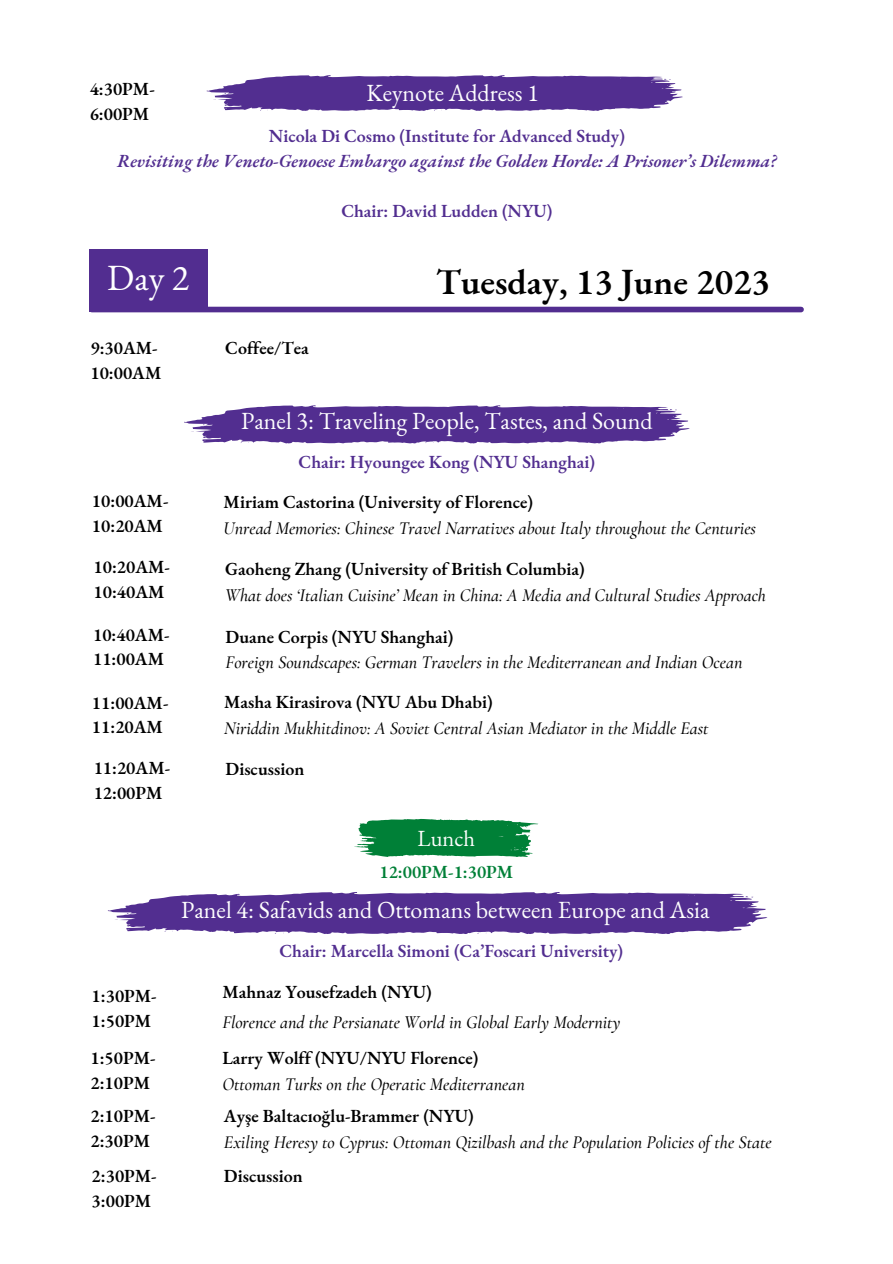
<style>
.page{position:relative;width:893px;height:1264px;background:#fff}
.page>*{position:absolute;margin:0;border:0;box-sizing:border-box;transform-origin:0 0}
.t1{font:600 36px "EB Garamond";color:#000}
.t2{font:36px "EB Garamond";color:#fff}
.t3{font:24px "EB Garamond";color:#fff}
.t4{font:22.5px "EB Garamond";color:#fff}
.t5{font:italic 500 18px "Cormorant Garamond";color:#000}
.t6{font:600 18px/24.8px "EB Garamond";color:#000}
.t7{font:600 18px "EB Garamond";color:#522e90}
.t8{font:italic 600 18px "EB Garamond";color:#522e90}
.t9{font:600 18px "EB Garamond";color:#008037}
</style>
<div class="page">
<svg style="left:206px;top:75px;width:477px;height:36px;background:#6c4da0"></svg>
<div style="left:92px;top:307px;width:709px;height:5px;background:#522d90"></div>
<div style="left:89px;top:250px;width:118px;height:62px;background:#522d90"></div>
<svg style="left:184px;top:405px;width:505px;height:38px;background:#6a4b9f"></svg>
<svg style="left:354px;top:818px;width:184px;height:39px"></svg>
<svg style="left:108px;top:892px;width:659px;height:42px;background:#6a4b9f"></svg>
<p class="t6" style="left:90px;top:76px;width:67px">4:30PM-<br>6:00PM</p>
<p class="t3" style="left:366px;top:76px;width:174px">Keynote Address 1</p>
<p class="t7" style="left:269px;top:124px;width:357px">Nicola Di Cosmo (Institute for Advanced Study)</p>
<p class="t8" style="left:117px;top:149px;width:661px">Revisiting the Veneto-Genoese Embargo against the Golden Horde: A Prisoner’s Dilemma?</p>
<p class="t7" style="left:341px;top:198px;width:212px">Chair: David Ludden (NYU)</p>
<p class="t2" style="left:107px;top:253px;width:83px">Day 2</p>
<p class="t1" style="left:436px;top:258px;width:335px">Tuesday, 13 June 2023</p>
<p class="t6" style="left:90px;top:335px;width:73px">9:30AM-<br>10:00AM</p>
<p class="t6" style="left:225px;top:335px;width:85px">Coffee/Tea</p>
<p class="t3" style="left:241px;top:405px;width:413px">Panel 3: Traveling People, Tastes, and Sound</p>
<p class="t7" style="left:298px;top:450px;width:298px">Chair: Hyoungee Kong (NYU Shanghai)</p>
<p class="t6" style="left:92px;top:488px;width:78px">10:00AM-</p>
<p class="t6" style="left:224px;top:489px;width:311px">Miriam Castorina (University of Florence)</p>
<p class="t6" style="left:92px;top:513px;width:73px">10:20AM</p>
<p class="t6" style="left:94px;top:554px;width:78px">10:20AM-<br>10:40AM</p>
<p class="t5" style="left:224px;top:517px;width:534px">Unread Memories: Chinese Travel Narratives about Italy throughout the Centuries</p>
<p class="t6" style="left:225px;top:556px;width:361px">Gaoheng Zhang (University of British Columbia)</p>
<p class="t5" style="left:225px;top:584px;width:542px">What does ‘Italian Cuisine’ Mean in China: A Media and Cultural Studies Approach</p>
<p class="t6" style="left:93px;top:621px;width:78px">10:40AM-</p>
<p class="t6" style="left:226px;top:623px;width:229px">Duane Corpis (NYU Shanghai)</p>
<p class="t6" style="left:93px;top:646px;width:73px">11:00AM</p>
<p class="t6" style="left:92px;top:689px;width:78px">11:00AM-<br>11:20AM</p>
<p class="t5" style="left:226px;top:651px;width:518px">Foreign Soundscapes: German Travelers in the Mediterranean and Indian Ocean</p>
<p class="t6" style="left:224px;top:689px;width:270px">Masha Kirasirova (NYU Abu Dhabi)</p>
<p class="t5" style="left:224px;top:717px;width:486px">Niriddin Mukhitdinov: A Soviet Central Asian Mediator in the Middle East</p>
<p class="t6" style="left:94px;top:755px;width:78px">11:20AM-<br>12:00PM</p>
<p class="t6" style="left:226px;top:756px;width:80px">Discussion</p>
<p class="t6" style="left:92px;top:983px;width:67px">1:30PM-<br>1:50PM</p>
<p class="t6" style="left:90px;top:1045px;width:67px">1:50PM-<br>2:10PM</p>
<p class="t6" style="left:90px;top:1103px;width:67px">2:10PM-<br>2:30PM</p>
<p class="t6" style="left:92px;top:1163px;width:67px">2:30PM-<br>3:00PM</p>
<p class="t4" style="left:417px;top:823px;width:59px">Lunch</p>
<p class="t9" style="left:379px;top:859px;width:135px">12:00PM-1:30PM</p>
<p class="t3" style="left:181px;top:893px;width:530px">Panel 4: Safavids and Ottomans between Europe and Asia</p>
<p class="t7" style="left:279px;top:938px;width:345px">Chair: Marcella Simoni (Ca’Foscari University)</p>
<p class="t6" style="left:222px;top:979px;width:211px">Mahnaz Yousefzadeh (NYU)</p>
<p class="t5" style="left:222px;top:1011px;width:400px">Florence and the Persianate World in Global Early Modernity</p>
<p class="t6" style="left:222px;top:1045px;width:257px">Larry Wolff (NYU/NYU Florence)</p>
<p class="t5" style="left:222px;top:1073px;width:304px">Ottoman Turks on the Operatic Mediterranean</p>
<p class="t6" style="left:224px;top:1103px;width:251px">Ayşe Baltacıoğlu-Brammer (NYU)</p>
<p class="t5" style="left:224px;top:1131px;width:549px">Exiling Heresy to Cyprus: Ottoman Qizilbash and the Population Policies of the State</p>
<p class="t6" style="left:224px;top:1163px;width:80px">Discussion</p>
</div>
